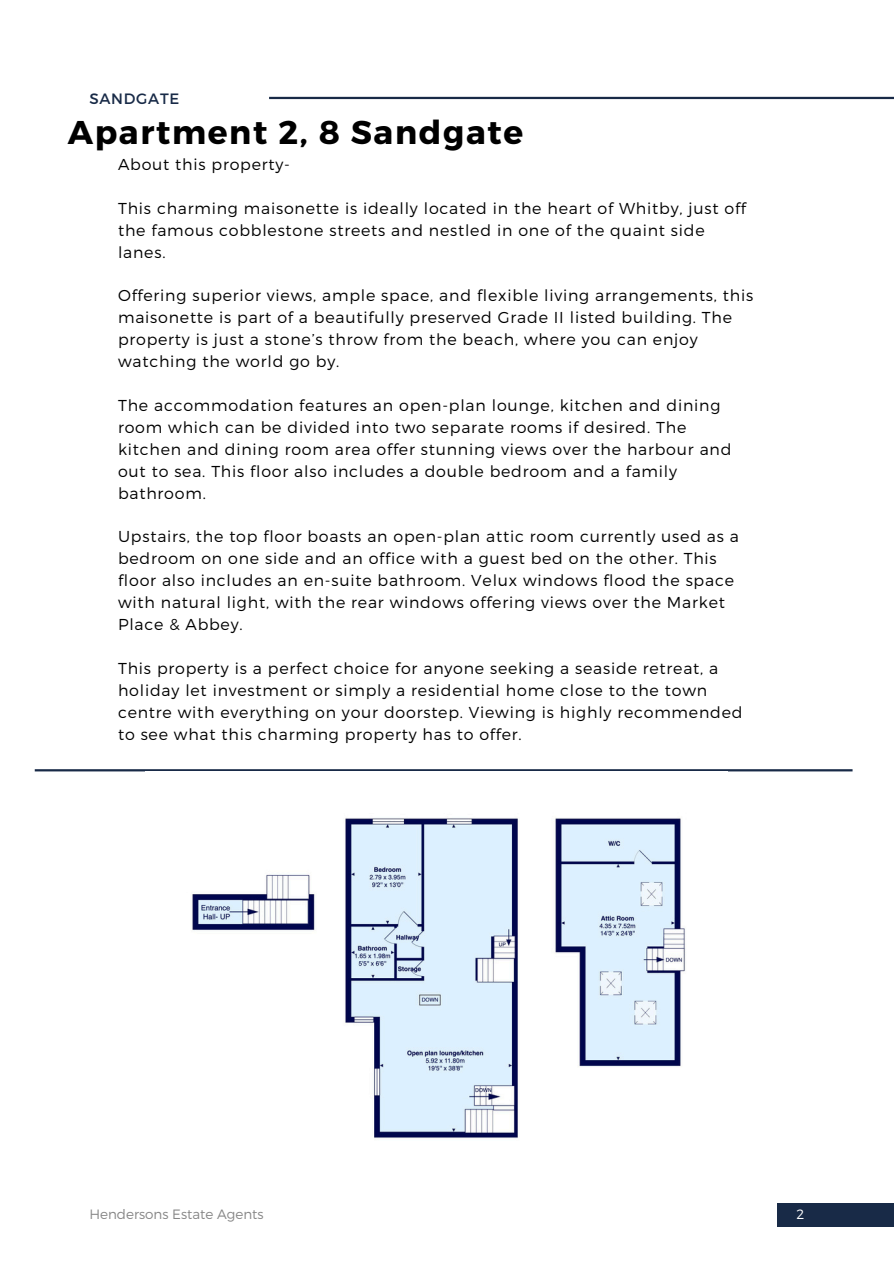
<style>
.page{position:relative;width:894px;height:1264px;background:#fff}
.page>*{position:absolute;margin:0;border:0;box-sizing:border-box;transform-origin:0 0}
.t1{font:700 32.85px "Montserrat";letter-spacing:.05em;color:#000}
.t2{font:300 15.75px/21.9px "Montserrat";letter-spacing:.05em;color:#000}
.t3{font:15px "Montserrat";letter-spacing:.05em;color:#182a47}
.t4{font:300 13.5px "Montserrat";color:#868686}
.t5{font:300 13.5px "Montserrat";color:#fff}
</style>
<div class="page">
<hr style="left:269px;top:97px;width:624px;height:2px;background:#182a47">
<div style="left:776px;top:1202px;width:117px;height:24px;background:#182a47"></div>
<hr style="left:35px;top:769px;width:817px;height:2px;background:#182a47">
<hr style="left:893px;top:1019px;width:1px;height:134px;background:#182a47">
<img style="left:192px;top:818px;width:494px;height:320px">
<h4 class="t3" style="left:89px;top:88px;width:91px">SANDGATE</h4>
<h4 class="t1" style="left:68px;top:111px;width:457px">Apartment 2, 8 Sandgate</h4>
<h4 class="t2" style="left:118px;top:153px;width:173px">About this property-</h4>
<h4 class="t2" style="left:118px;top:196px;width:629px">This charming maisonette is ideally located in the heart of Whitby, just off the famous cobblestone streets and nestled in one of the quaint side lanes.</h4>
<p class="t2" style="left:118px;top:284px;width:636px">Offering superior views, ample space, and flexible living arrangements, this maisonette is part of a beautifully preserved Grade II listed building. The property is just a stone’s throw from the beach, where you can enjoy watching the world go by.</p>
<h2 class="t2" style="left:118px;top:393px;width:614px">The accommodation features an open-plan lounge, kitchen and dining room which can be divided into two separate rooms if desired. The kitchen and dining room area offer stunning views over the harbour and out to sea. This floor also includes a double bedroom and a family bathroom.</h2>
<h2 class="t2" style="left:118px;top:525px;width:622px">Upstairs, the top floor boasts an open-plan attic room currently used as a bedroom on one side and an office with a guest bed on the other. This floor also includes an en-suite bathroom. Velux windows flood the space with natural light, with the rear windows offering views over the Market Place &amp; Abbey.</h2>
<p class="t2" style="left:118px;top:656px;width:625px">This property is a perfect choice for anyone seeking a seaside retreat, a holiday let investment or simply a residential home close to the town centre with everything on your doorstep. Viewing is highly recommended to see what this charming property has to offer.</p>
<h4 class="t4" style="left:89px;top:1205px;width:176px">Hendersons Estate Agents</h4>
<h1 class="t5" style="left:796px;top:1205px;width:9px">2</h1>
</div>
